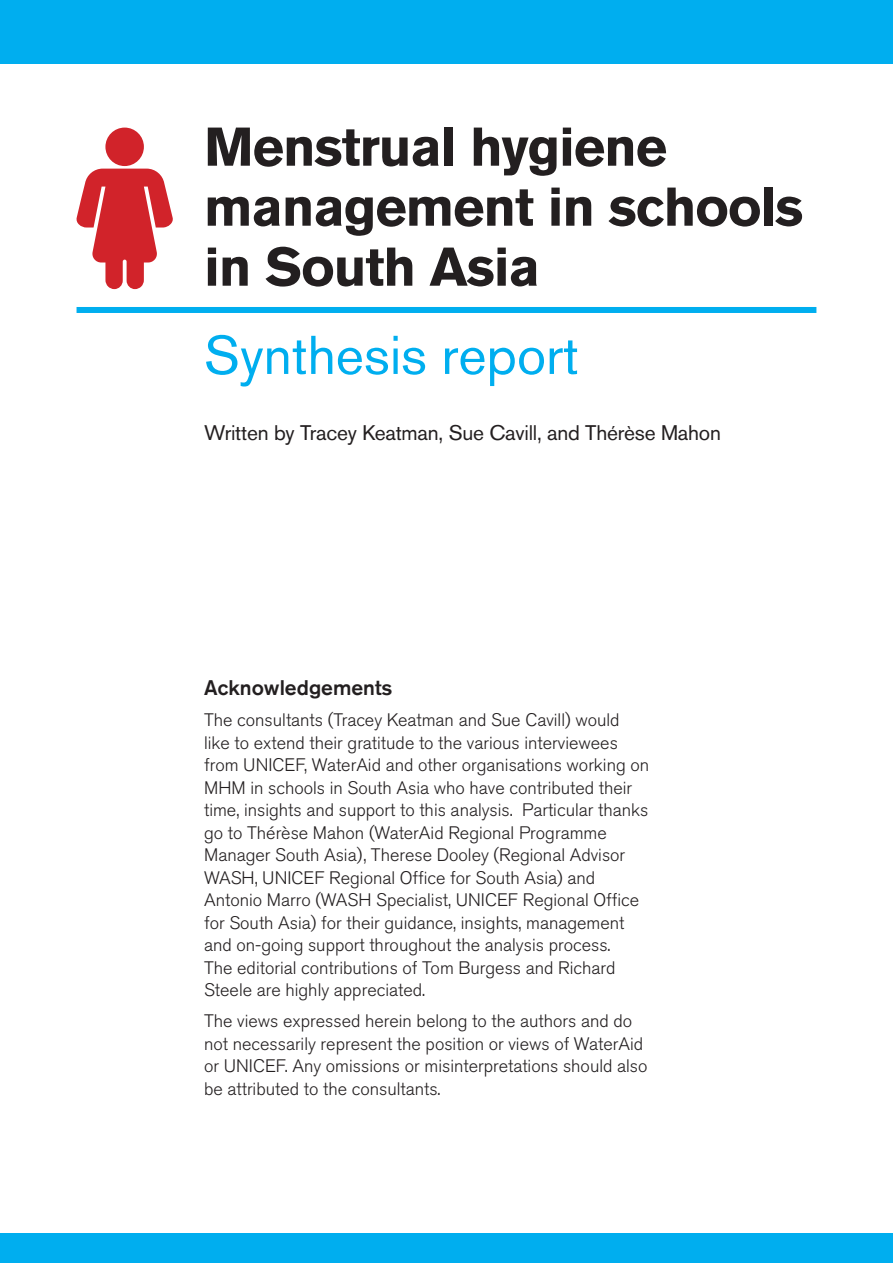
<style>
.page{position:relative;width:893px;height:1263px;background:#fff}
.page>*{position:absolute;margin:0;border:0;box-sizing:border-box;transform-origin:0 0}
.t1{font:700 54px/60px "Akzidenz Grotesk BQ";letter-spacing:-.02em;color:#231f20}
.t2{font:54px "Akzidenz Grotesk BQ";color:#00aeef}
.t3{font:21px "Akzidenz Grotesk BQ";letter-spacing:-.01em;color:#231f20}
.t4{font:500 21px "Akzidenz Grotesk BQ";color:#231f20}
.t5{font:300 18px/22.5px "Akzidenz Grotesk BQ";color:#231f20}
</style>
<div class="page">
<div style="left:0;top:1233px;width:893px;height:30px;background:#00aeef"></div>
<div style="left:0;top:0;width:893px;height:64px;background:#00aeef"></div>
<div style="left:77px;top:307px;width:739px;height:6px;background:#00aeef"></div>
<div style="left:105px;top:128px;width:39px;height:38px;background:#d1232a;border-radius:50%"></div>
<svg style="left:76px;top:169px;width:97px;height:120px"></svg>
<h1 class="t1" style="left:204px;top:117px;width:601px">Menstrual hygiene management in schools in South Asia</h1>
<h1 class="t2" style="left:204px;top:323px;width:376px">Synthesis report</h1>
<p class="t3" style="left:204px;top:421px;width:518px">Written by Tracey Keatman, Sue Cavill, and Thérèse Mahon</p>
<p class="t4" style="left:204px;top:675px;width:190px">Acknowledgements</p>
<p class="t5" style="left:204px;top:709px;width:447px">The consultants (Tracey Keatman and Sue Cavill) would like to extend their gratitude to the various interviewees from UNICEF, WaterAid and other organisations working on MHM in schools in South Asia who have contributed their time, insights and support to this analysis. Particular thanks go to Thérèse Mahon (WaterAid Regional Programme Manager South Asia), Therese Dooley (Regional Advisor WASH, UNICEF Regional Office for South Asia) and Antonio Marro (WASH Specialist, UNICEF Regional Office for South Asia) for their guidance, insights, management and on-going support throughout the analysis process.<br>The editorial contributions of Tom Burgess and Richard Steele are highly appreciated.</p>
<p class="t5" style="left:204px;top:1010px;width:445px">The views expressed herein belong to the authors and do not necessarily represent the position or views of WaterAid or UNICEF. Any omissions or misinterpretations should also be attributed to the consultants.</p>
</div>
